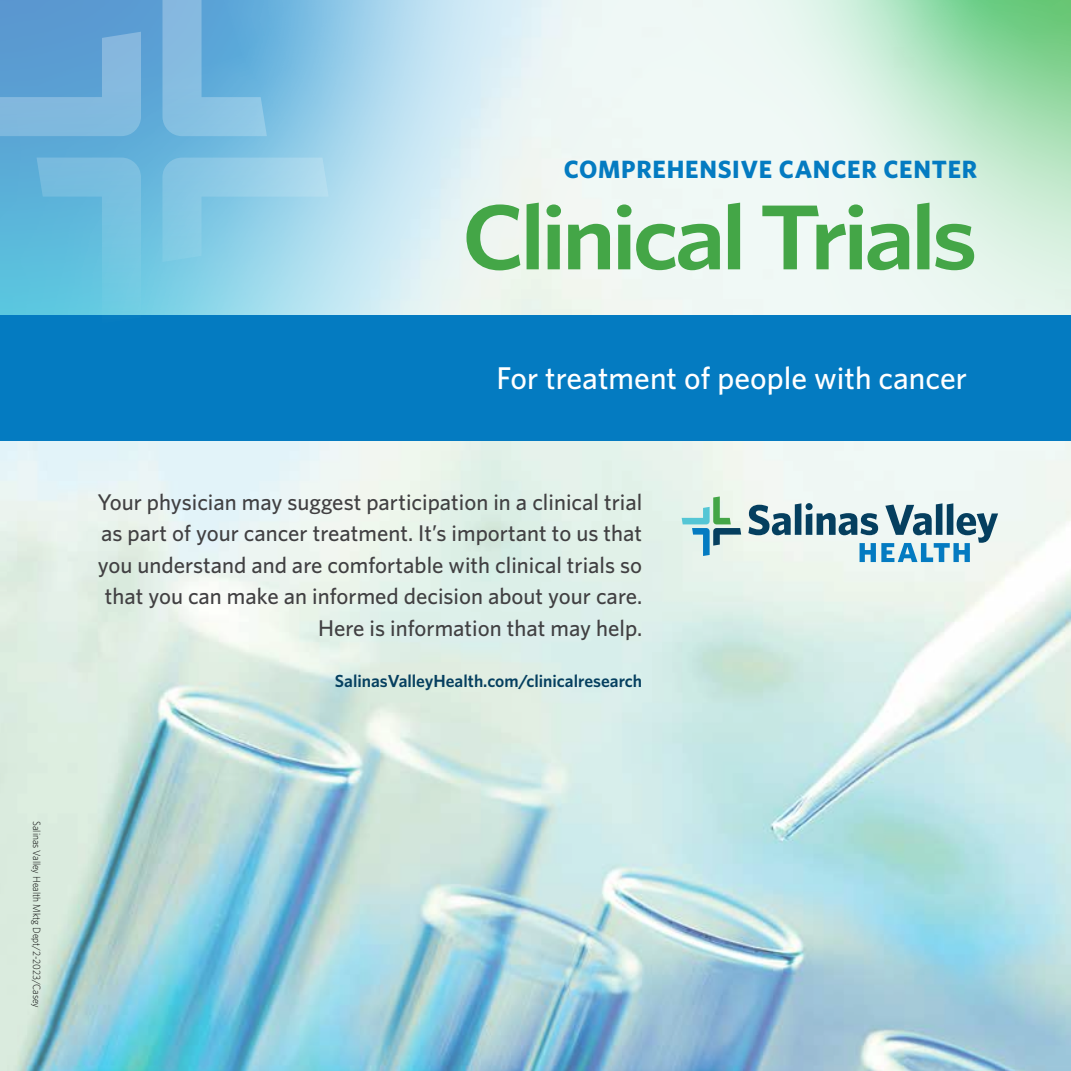
<style>
.page{position:relative;width:1071px;height:1071px;background:#fff}
.page>*{position:absolute;margin:0;border:0;box-sizing:border-box;transform-origin:0 0}
.t1{font:600 92.4px "Whitney";letter-spacing:-.045em;color:#44a647;scale:1.1 1}
.t2{font:500 31.5px "Whitney";color:#fff}
.t3{font:700 25.03px "Whitney";letter-spacing:.03em;color:#047bc1}
.t4{font:500 22.75px/31.5px "Whitney";color:#414042;text-align:right}
.t5{font:600 17.5px "Whitney";color:#053f5f}
.t6{font:300 10.5px "Whitney";color:#000;scale:.9 1}
</style>
<div class="page">
<img style="left:0;top:441px;width:1071px;height:630px">
<svg style="left:0;top:0;width:1071px;height:315px"></svg>
<svg style="left:682px;top:496px;width:59px;height:60px"></svg>
<svg style="left:748px;top:503px;width:250px;height:59px"></svg>
<div style="left:0;top:315px;width:1071px;height:126px;background:#047bc1"></div>
<svg style="left:162px;top:158px;width:167px;height:104px"></svg>
<svg style="left:0;top:32px;width:141px;height:104px"></svg>
<svg style="left:37px;top:158px;width:104px;height:157px"></svg>
<svg style="left:162px;top:0;width:105px;height:136px"></svg>
<p class="t6" style="left:44px;top:821px;width:209px;rotate:90deg">Salinas Valley Health Mktg Dept/2-2023/Casey</p>
<p class="t3" style="left:564px;top:152px;width:415px">COMPREHENSIVE CANCER CENTER</p>
<h1 class="t1" style="left:462px;top:176px;width:470px">Clinical Trials</h1>
<h2 class="t2" style="left:497px;top:358px;width:472px">For treatment of people with cancer</h2>
<p class="t4" style="left:98px;top:486px;width:546px">Your physician may suggest participation in a clinical trial as part of your cancer treatment. It’s important to us that you understand and are comfortable with clinical trials so that you can make an informed decision about your care.<br>Here is information that may help.</p>
<p class="t5" style="left:335px;top:669px;width:309px">SalinasValleyHealth.com/clinicalresearch</p>
</div>
